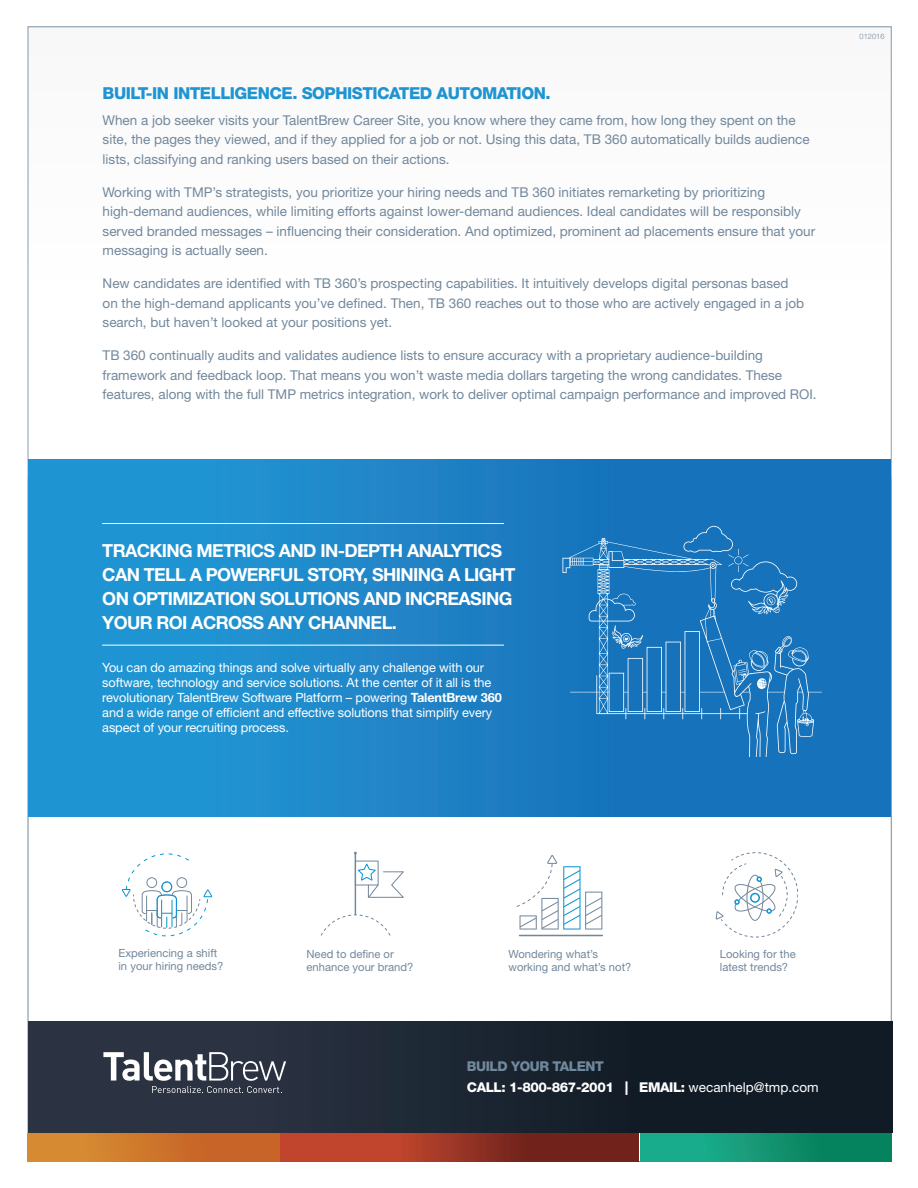
<style>
.page{position:relative;width:918px;height:1188px;background:#fff}
.page>*{position:absolute;margin:0;border:0;box-sizing:border-box;transform-origin:0 0}
.t1{font:700 18px/24px "Helvetica Neue LT Std";letter-spacing:-.035em;color:#fff}
.t2{font:800 16.5px "Helvetica Neue LT Std";letter-spacing:-.03em;color:#1f94d2}
.t3{font:13.5px/19.5px "Helvetica Neue LT Std";color:#72889c}
.t4{font:800 13.5px/21px "Helvetica Neue LT Std";letter-spacing:-.03em;color:#fff}
.t5{font:12.75px/15px "Helvetica Neue LT Std";letter-spacing:-.01em;color:#fff}
.t6{font:11.25px/13.5px "Helvetica Neue LT Std";color:#72889c}
.t7{font:300 7.5px "Helvetica Neue LT Std";color:#72889c}
.s1{font-weight:700}
.s2{color:#72889c}
.s3{font-weight:400}
</style>
<div class="page">
<div style="left:28px;top:1134px;width:251px;height:28px;background:linear-gradient(to right,#d89032,#c45b26)"></div>
<svg style="left:281px;top:1134px;width:357px;height:28px;background:#983424"></svg>
<div style="left:640px;top:1134px;width:252px;height:28px;background:linear-gradient(to right,#1fb394,#037954)"></div>
<svg style="left:121px;top:853px;width:92px;height:84px"></svg>
<svg style="left:715px;top:852px;width:82px;height:86px"></svg>
<hr style="left:355px;top:853px;width:1px;height:61px;background:#73879b">
<div style="left:355px;top:861px;width:24px;height:24px;border:1px solid #73879b"></div>
<svg style="left:356px;top:863px;width:48px;height:35px"></svg>
<svg style="left:320px;top:914px;width:71px;height:22px"></svg>
<hr style="left:520px;top:935px;width:82px;height:1px;background:#73879b">
<svg style="left:516px;top:855px;width:87px;height:75px"></svg>
<div style="left:28px;top:459px;width:863px;height:358px;background:linear-gradient(to right,#2399d5,#156ab4)"></div>
<svg style="left:563px;top:538px;width:259px;height:218px;background:#247bbe"></svg>
<svg style="left:784px;top:638px;width:25px;height:29px"></svg>
<svg style="left:683px;top:526px;width:114px;height:88px;background:#257bbe"></svg>
<svg style="left:738px;top:650px;width:30px;height:39px"></svg>
<svg style="left:612px;top:625px;width:31px;height:24px"></svg>
<hr style="left:102px;top:523px;width:402px;height:1px;background:#fff">
<hr style="left:102px;top:645px;width:402px;height:1px;background:#fff">
<div style="left:28px;top:1022px;width:864px;height:110px;background:linear-gradient(to right,#2f3748,#0b1620)"></div>
<svg style="left:103px;top:1052px;width:183px;height:41px"></svg>
<p class="t2" style="left:103px;top:83px;width:450px">BUILT-IN INTELLIGENCE. SOPHISTICATED AUTOMATION.</p>
<p class="t3" style="left:103px;top:110px;width:709px">When a job seeker visits your TalentBrew Career Site, you know where they came from, how long they spent on the site, the pages they viewed, and if they applied for a job or not. Using this data, TB 360 automatically builds audience lists, classifying and ranking users based on their actions.</p>
<p class="t3" style="left:103px;top:182px;width:714px">Working with TMP’s strategists, you prioritize your hiring needs and TB 360 initiates remarketing by prioritizing high-demand audiences, while limiting efforts against lower-demand audiences. Ideal candidates will be responsibly served branded messages – influencing their consideration. And optimized, prominent ad placements ensure that your messaging is actually seen.</p>
<p class="t3" style="left:103px;top:274px;width:703px">New candidates are identified with TB 360’s prospecting capabilities. It intuitively develops digital personas based on the high-demand applicants you’ve defined. Then, TB 360 reaches out to those who are actively engaged in a job search, but haven’t looked at your positions yet.</p>
<p class="t3" style="left:103px;top:346px;width:716px">TB 360 continually audits and validates audience lists to ensure accuracy with a proprietary audience-building framework and feedback loop. That means you won’t waste media dollars targeting the wrong candidates. These features, along with the full TMP metrics integration, work to deliver optimal campaign performance and improved ROI.</p>
<p class="t7" style="left:860px;top:32px;width:27px">012016</p>
<p class="t1" style="left:102px;top:538px;width:415px">TRACKING METRICS AND IN-DEPTH ANALYTICS CAN TELL A POWERFUL STORY, SHINING A LIGHT ON OPTIMIZATION SOLUTIONS AND INCREASING YOUR ROI ACROSS ANY CHANNEL.</p>
<p class="t5" style="left:102px;top:660px;width:401px">You can do amazing things and solve virtually any challenge with our software, technology and service solutions. At the center of it all is the revolutionary TalentBrew Software Platform – powering <span class="s1">TalentBrew 360 </span>and a wide range of efficient and effective solutions that simplify every aspect of your recruiting process.</p>
<p class="t6" style="left:118px;top:946px;width:106px">Experiencing a shift in your hiring needs?</p>
<p class="t6" style="left:509px;top:947px;width:124px">Wondering what’s working and what’s not?</p>
<p class="t6" style="left:307px;top:947px;width:108px">Need to define or enhance your brand?</p>
<p class="t6" style="left:720px;top:947px;width:77px">Looking for the latest trends?</p>
<p class="t4" style="left:467px;top:1056px;width:353px"><span class="s2">BUILD YOUR TALENT<br></span>CALL: 1-800-867-2001 | EMAIL: <span class="s3">wecanhelp@tmp.com</span></p>
</div>
